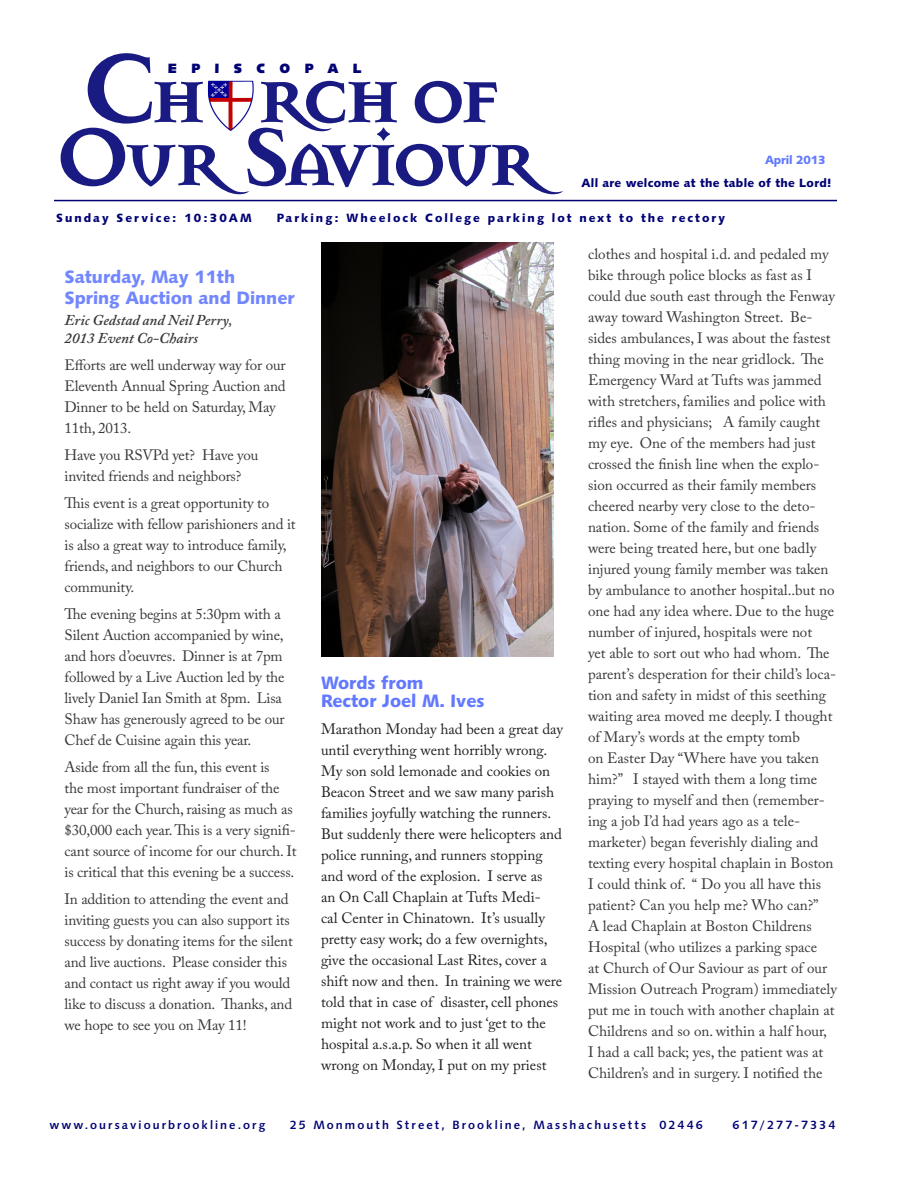
<style>
.page{position:relative;width:918px;height:1188px;background:#fff}
.page>*{position:absolute;margin:0;border:0;box-sizing:border-box;transform-origin:0 0}
.t1{font:700 90px "Manson";letter-spacing:-.09em;color:#000274}
.Headers{font:18px/21px "Humanist 531 BT Black A";color:#6279ff}
.body{font:15px/21px "Adobe Caslon Pro";color:#231f20}
.t2{font:italic 600 15px/18px "Adobe Caslon Pro";color:#231f20}
.t3{font:13.5px "Humanist 531 BT Ultra Black A";letter-spacing:1.07em;color:#000274}
.t4{font:12px "Humanist 531 BT Bold A";letter-spacing:.17em;color:#000274}
.t5{font:12px "Humanist 531 BT Black A";letter-spacing:.17em;color:#000274}
.t6{font:12px "Humanist 531 BT Black A";letter-spacing:.025em;color:#000274}
.t7{font:12px "Humanist 531 BT Black A";letter-spacing:-.01em;color:#6279ff}
.s1{font-size:108px}
</style>
<div class="page">
<svg style="left:274px;top:199px;width:171px;height:44px"></svg>
<svg style="left:555px;top:199px;width:277px;height:3px"></svg>
<img style="left:208px;top:80px;width:46px;height:51px">
<hr style="left:54px;top:200px;width:783px;height:1px;background:#000274">
<img style="left:321px;top:243px;width:233px;height:413px">
<h1 class="t1" style="left:79px;top:41px;width:423px"><span class="s1">C</span>hurch of</h1>
<h1 class="t1" style="left:53px;top:104px;width:487px">Our Saviour</h1>
<p class="t3" style="left:168px;top:60px;width:195px">EPISCOPAL</p>
<p class="t7" style="left:765px;top:152px;width:62px">April 2013</p>
<p class="t6" style="left:582px;top:175px;width:252px">All are welcome at the table of the Lord!</p>
<p class="t5" style="left:56px;top:210px;width:197px">Sunday Service: 10:30AM</p>
<p class="t5" style="left:277px;top:210px;width:450px">Parking: Wheelock College parking lot next to the rectory</p>
<p class="Headers" style="left:64px;top:266px;width:232px">Saturday, May 11th<br>Spring Auction and Dinner</p>
<p class="t2" style="left:64px;top:311px;width:169px">Eric Gedstad and Neil Perry,<br>2013 Event Co-Chairs</p>
<p class="body" style="left:64px;top:354px;width:223px">Efforts are well underway way for our<br>Eleventh Annual Spring Auction and<br>Dinner to be held on Saturday, May<br>11th, 2013.</p>
<p class="body" style="left:64px;top:444px;width:195px">Have you RSVPd yet? Have you invited friends and neighbors?</p>
<p class="body" style="left:64px;top:492px;width:233px">This event is a great opportunity to socialize with fellow parishioners and it is also a great way to introduce family, friends, and neighbors to our Church community.</p>
<p class="body" style="left:64px;top:603px;width:222px">The evening begins at 5:30pm with a Silent Auction accompanied by wine, and hors d’oeuvres. Dinner is at 7pm followed by a Live Auction led by the lively Daniel Ian Smith at 8pm. Lisa Shaw has generously agreed to be our Chef de Cuisine again this year.</p>
<p class="body" style="left:64px;top:756px;width:234px">Aside from all the fun, this event is<br>the most important fundraiser of the year for the Church, raising as much as $30,000 each year. This is a very signifi&shy;cant source of income for our church. It is critical that this evening be a success.</p>
<p class="body" style="left:64px;top:888px;width:230px">In addition to attending the event and inviting guests you can also support its success by donating items for the silent and live auctions. Please consider this and contact us right away if you would like to discuss a donation. Thanks, and we hope to see you on May 11!</p>
<p class="Headers" style="left:321px;top:672px;width:104px">Words from</p>
<p class="Headers" style="left:321px;top:690px;width:165px">Rector Joel M. Ives</p>
<p class="body" style="left:321px;top:719px;width:244px">Marathon Monday had been a great day until everything went horribly wrong.<br>My son sold lemonade and cookies on Beacon Street and we saw many parish families joyfully watching the runners.<br>But suddenly there were helicopters and police running, and runners stopping and word of the explosion. I serve as<br>an On Call Chaplain at Tufts Medi-<br>cal Center in Chinatown. It’s usually pretty easy work; do a few overnights, give the occasional Last Rites, cover a shift now and then. In training we were told that in case of disaster, cell phones might not work and to just ‘get to the hospital a.s.a.p. So when it all went wrong on Monday, I put on my priest</p>
<p class="body" style="left:588px;top:243px;width:250px">clothes and hospital i.d. and pedaled my bike through police blocks as fast as I could due south east through the Fenway away toward Washington Street. Be&shy;sides ambulances, I was about the fastest thing moving in the near gridlock. The Emergency Ward at Tufts was jammed with stretchers, families and police with rifles and physicians; A family caught my eye. One of the members had just crossed the finish line when the explo&shy;sion occurred as their family members cheered nearby very close to the deto&shy;nation. Some of the family and friends were being treated here, but one badly injured young family member was taken by ambulance to another hospital..but no one had any idea where. Due to the huge number of injured, hospitals were not<br>yet able to sort out who had whom. The parent’s desperation for their child’s loca&shy;tion and safety in midst of this seething waiting area moved me deeply. I thought of Mary’s words at the empty tomb<br>on Easter Day “Where have you taken him?” I stayed with them a long time praying to myself and then (remember&shy;ing a job I’d had years ago as a tele&shy;marketer) began feverishly dialing and texting every hospital chaplain in Boston I could think of. “ Do you all have this patient? Can you help me? Who can?”<br>A lead Chaplain at Boston Childrens Hospital (who utilizes a parking space<br>at Church of Our Saviour as part of our Mission Outreach Program) immediately put me in touch with another chaplain at Childrens and so on. within a half hour,<br>I had a call back; yes, the patient was at Children’s and in surgery. I notified the</p>
<p class="t4" style="left:50px;top:1117px;width:217px">www.oursaviourbrookline.org</p>
<p class="t4" style="left:290px;top:1117px;width:415px">25 Monmouth Street, Brookline, Masshachusetts 02446</p>
<p class="t4" style="left:733px;top:1117px;width:104px">617/277-7334</p>
</div>
